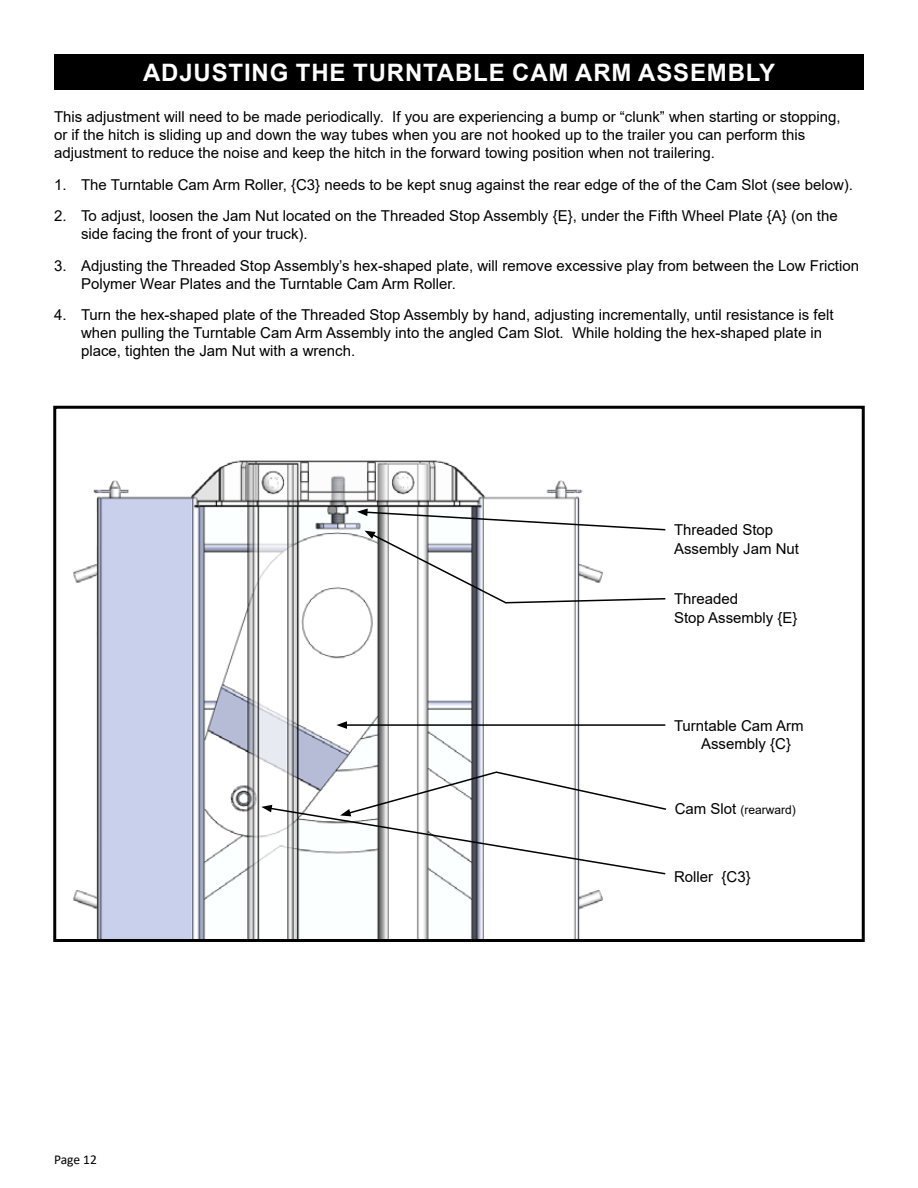
<style>
.page{position:relative;width:918px;height:1188px;background:#fff}
.page>*{position:absolute;margin:0;border:0;box-sizing:border-box;transform-origin:0 0}
.t1{font:700 24px "Arial";letter-spacing:.035em;color:#fff}
.t2{font:15px/18px "Arial";color:#000}
.t3{font:13.5px "Calibri";letter-spacing:-.005em;color:#000}
.t4{font:12px "Arial";color:#000}
.s1{font-size:15px}
</style>
<div class="page">
<img style="left:73px;top:460px;width:530px;height:478px">
<hr style="left:345px;top:724px;width:320px;height:2px;background:#000">
<svg style="left:336px;top:721px;width:11px;height:8px"></svg>
<svg style="left:357px;top:508px;width:309px;height:97px"></svg>
<div style="left:54px;top:54px;width:810px;height:36px;background:#000"></div>
<svg style="left:261px;top:770px;width:406px;height:105px"></svg>
<div style="left:53px;top:406px;width:812px;height:536px;border:3px solid #000"></div>
<h1 class="t1" style="left:143px;top:55px;width:634px">ADJUSTING THE TURNTABLE CAM ARM ASSEMBLY</h1>
<p class="t2" style="left:54px;top:108px;width:788px">This adjustment will need to be made periodically. If you are experiencing a bump or “clunk” when starting or stopping, or if the hitch is sliding up and down the way tubes when you are not hooked up to the trailer you can perform this adjustment to reduce the noise and keep the hitch in the forward towing position when not trailering.</p>
<p class="t2" style="left:54px;top:175px;width:801px">1. The Turntable Cam Arm Roller, {C3} needs to be kept snug against the rear edge of the of the Cam Slot (see below).</p>
<p class="t2" style="left:81px;top:207px;width:758px;text-indent:-27px">2. To adjust, loosen the Jam Nut located on the Threaded Stop Assembly {E}, under the Fifth Wheel Plate {A} (on the side facing the front of your truck).</p>
<p class="t2" style="left:81px;top:256px;width:780px;text-indent:-27px">3. Adjusting the Threaded Stop Assembly’s hex-shaped plate, will remove excessive play from between the Low Friction<br>Polymer Wear Plates and the Turntable Cam Arm Roller.</p>
<p class="t2" style="left:81px;top:306px;width:754px;text-indent:-27px">4. Turn the hex-shaped plate of the Threaded Stop Assembly by hand, adjusting incrementally, until resistance is felt when pulling the Turntable Cam Arm Assembly into the angled Cam Slot. While holding the hex-shaped plate in place, tighten the Jam Nut with a wrench.</p>
<p class="t2" style="left:674px;top:519px;width:127px;line-height:19.5px">Threaded Stop<br>Assembly Jam Nut</p>
<p class="t2" style="left:674px;top:589px;width:125px;line-height:19.5px">Threaded<br>Stop Assembly {E}</p>
<p class="t2" style="left:701px;top:716px;width:104px;text-indent:-27px">Turntable Cam Arm<br>Assembly {C}</p>
<p class="t4" style="left:675px;top:802px;width:123px"><span class="s1">Cam Slot</span> (rearward)</p>
<p class="t3" style="left:54px;top:1150px;width:44px">Page 12</p>
<p class="t2" style="left:674px;top:868px;width:78px">Roller {C3}</p>
</div>
